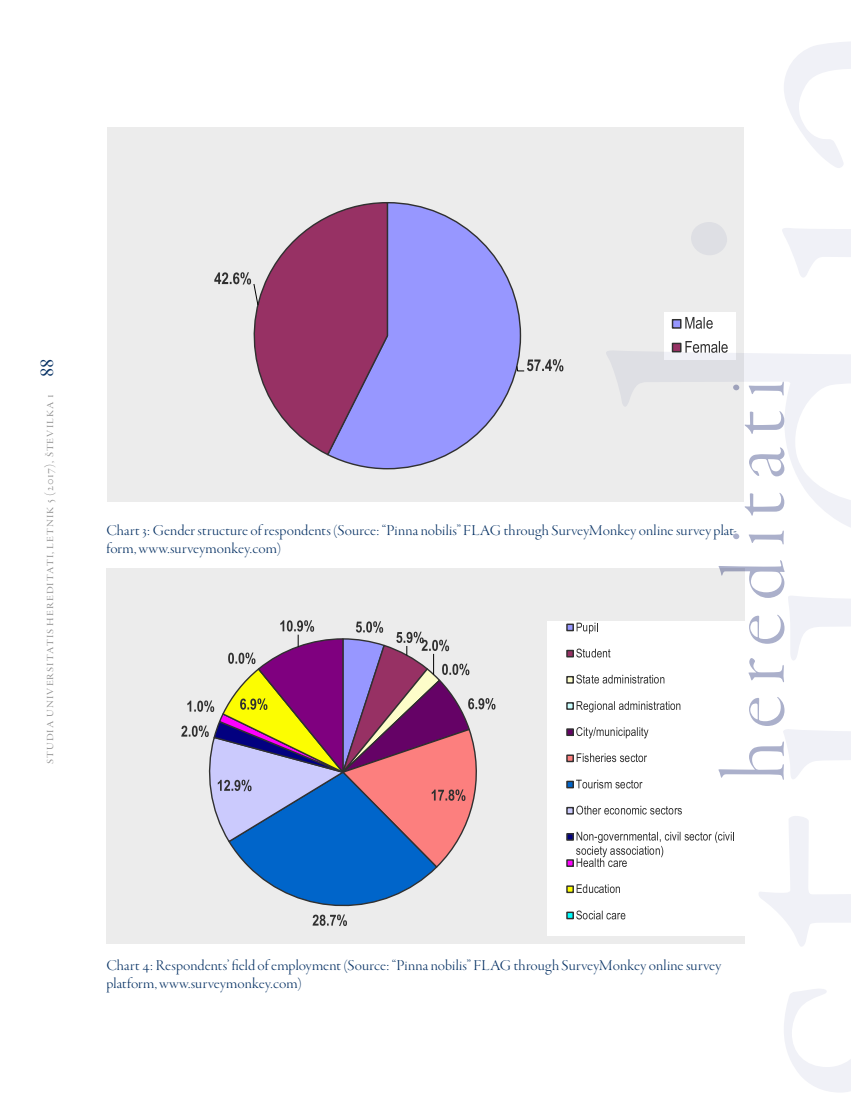
<style>
.page{position:relative;width:851px;height:1106px;background:#fff}
.page>*{position:absolute;margin:0;border:0;box-sizing:border-box;transform-origin:0 0}
.t1{font:93.3px "Garamond Premr Pro Lt Disp";letter-spacing:.12em;color:#abb0cb}
.t2{font:15.45px/18px "Garamond Premr Pro Lt Disp";letter-spacing:.01em;color:#053063;scale:1.06 1}
.t3{font:12.9px "Garamond Premr Pro Lt Disp";letter-spacing:.07em;color:#878787;scale:1.08 1}
.s1{font-family:"Garamond Premr Pro Disp";font-size:23.1px;color:#053063}
</style>
<div class="page">
<div style="left:107px;top:128px;width:636px;height:373px;background:#ececec"></div>
<svg style="left:329px;top:202px;width:187px;height:268px"></svg>
<svg style="left:258px;top:202px;width:131px;height:254px"></svg>
<svg style="left:214px;top:272px;width:349px;height:100px"></svg>
<div style="left:664px;top:312px;width:71px;height:47px;background:#fff"></div>
<svg style="left:673px;top:321px;width:6px;height:6px"></svg>
<div style="left:671px;top:319px;width:10px;height:10px;border:1px solid #303030"></div>
<svg style="left:685px;top:317px;width:27px;height:12px"></svg>
<svg style="left:673px;top:345px;width:6px;height:5px"></svg>
<div style="left:671px;top:343px;width:10px;height:9px;border:1px solid #303030"></div>
<svg style="left:685px;top:341px;width:42px;height:12px"></svg>
<div style="left:106px;top:568px;width:638px;height:375px;background:#ececec"></div>
<svg style="left:181px;top:620px;width:314px;height:306px"></svg>
<div style="left:547px;top:621px;width:197px;height:314px;background:#fff"></div>
<div style="left:566px;top:623px;width:8px;height:8px;border:1px solid #303030"></div>
<svg style="left:567px;top:622px;width:29px;height:11px"></svg>
<div style="left:566px;top:649px;width:8px;height:8px;border:1px solid #303030"></div>
<svg style="left:567px;top:648px;width:43px;height:9px"></svg>
<div style="left:567px;top:676px;width:6px;height:7px;background:#fdfdc9"></div>
<div style="left:566px;top:676px;width:8px;height:7px;border:1px solid #303030"></div>
<svg style="left:576px;top:674px;width:88px;height:9px"></svg>
<div style="left:566px;top:702px;width:8px;height:8px;border:1px solid #303030"></div>
<svg style="left:567px;top:701px;width:113px;height:11px"></svg>
<div style="left:566px;top:728px;width:8px;height:8px;border:1px solid #303030"></div>
<svg style="left:567px;top:727px;width:81px;height:11px"></svg>
<div style="left:566px;top:754px;width:8px;height:8px;border:1px solid #303030"></div>
<svg style="left:567px;top:753px;width:80px;height:9px"></svg>
<div style="left:566px;top:780px;width:8px;height:8px;border:1px solid #303030"></div>
<svg style="left:567px;top:779px;width:75px;height:9px"></svg>
<div style="left:567px;top:807px;width:6px;height:7px;background:#cbcafd"></div>
<div style="left:566px;top:807px;width:8px;height:7px;border:1px solid #303030"></div>
<svg style="left:576px;top:805px;width:105px;height:9px"></svg>
<div style="left:566px;top:833px;width:8px;height:7px;border:1px solid #303030"></div>
<div style="left:566px;top:859px;width:8px;height:8px;border:1px solid #303030"></div>
<svg style="left:567px;top:831px;width:165px;height:36px"></svg>
<div style="left:566px;top:885px;width:8px;height:8px;border:1px solid #303030"></div>
<svg style="left:567px;top:884px;width:52px;height:9px"></svg>
<div style="left:566px;top:911px;width:8px;height:8px;border:1px solid #303030"></div>
<svg style="left:567px;top:910px;width:58px;height:9px"></svg>
<p class="t3" style="left:42px;top:764px;width:377px;rotate:-90deg">studia universitatis hereditati, letnik 5 (2017), številka 1 <span class="s1">88</span></p>
<h1 class="t1" style="left:704px;top:780px;width:402px;rotate:-90deg">hereditati</h1>
<p class="t2" style="left:106px;top:522px;width:596px">Chart 3: Gender structure of respondents (Source: “Pinna nobilis” FLAG through SurveyMonkey online survey plat&shy;form, www.surveymonkey.com)</p>
<p class="t2" style="left:106px;top:956px;width:581px">Chart 4: Respondents’ field of employment (Source: “Pinna nobilis” FLAG through SurveyMonkey online survey platform, www.surveymonkey.com)</p>
</div>
